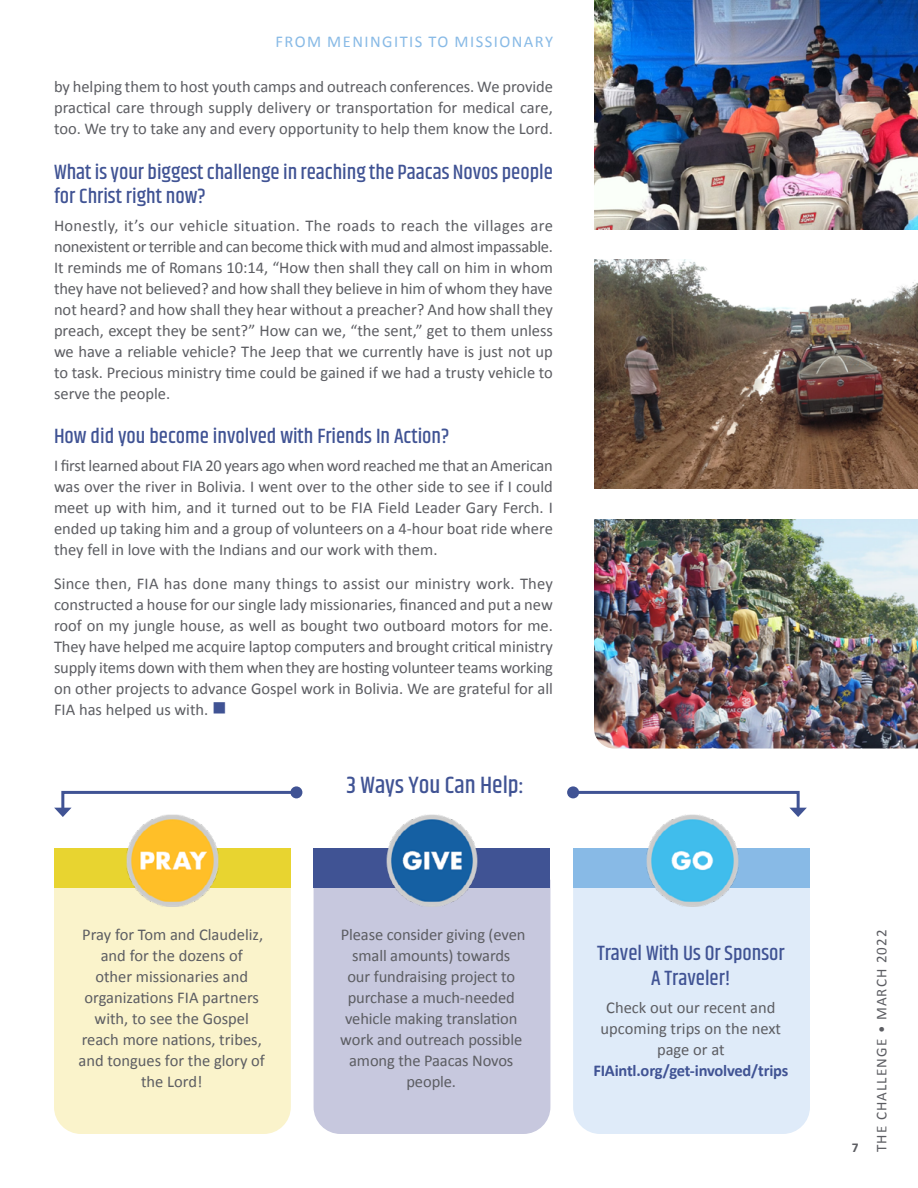
<style>
.page{position:relative;width:918px;height:1188px;background:#fff}
.page>*{position:absolute;margin:0;border:0;box-sizing:border-box;transform-origin:0 0}
.t1{font:500 24px "Khand";color:#405394}
.t2{font:500 21px/24.2px "Khand";color:#405394}
.t3{font:16.5px/21px "Calibri";color:#5c5d62;text-align:justify}
.t4{font:700 16.5px "Calibri";letter-spacing:-.015em;color:#405394}
.t5{font:16.5px "Calibri";letter-spacing:.09em;color:#88bae6}
.t6{font:15px "Calibri";letter-spacing:.075em;color:#5c5d62}
.t7{font:700 13.5px "Calibri";color:#5c5d62}
.s1{color:#405394}
</style>
<div class="page">
<div style="left:314px;top:888px;width:236px;height:246px;background:#c7c8de"></div>
<div style="left:314px;top:848px;width:236px;height:40px;background:#405394"></div>
<img style="left:386px;top:815px;width:92px;height:91px">
<hr style="left:0;top:326px;width:1px;height:106px;background:#000">
<img style="left:594px;top:519px;width:324px;height:229px">
<div style="left:54px;top:888px;width:237px;height:246px;background:#faf3cb"></div>
<div style="left:54px;top:848px;width:237px;height:40px;background:#e8d430"></div>
<img style="left:127px;top:817px;width:91px;height:89px">
<svg style="left:54px;top:790px;width:245px;height:27px"></svg>
<div style="left:290px;top:786px;width:12px;height:12px;background:#405394;border-radius:50%"></div>
<svg style="left:570px;top:789px;width:237px;height:28px"></svg>
<div style="left:567px;top:786px;width:12px;height:12px;background:#405394;border-radius:50%"></div>
<div style="left:573px;top:888px;width:237px;height:246px;background:#dfebf9"></div>
<div style="left:573px;top:848px;width:237px;height:40px;background:#88bae6"></div>
<img style="left:646px;top:815px;width:92px;height:91px">
<img style="left:594px;top:0;width:324px;height:230px">
<img style="left:594px;top:260px;width:324px;height:229px">
<p class="t5" style="left:275px;top:30px;width:279px">FROM MENINGITIS TO MISSIONARY</p>
<p class="t3" style="left:54px;top:76px;width:501px">by helping them to host youth camps and outreach conferences. We provide practical care through supply delivery or transportation for medical care, too. We try to take any and every opportunity to help them know the Lord.</p>
<p class="t2" style="left:54px;top:161px;width:500px">What is your biggest challenge in reaching the Paacas Novos people for Christ right now?</p>
<p class="t3" style="left:54px;top:214px;width:501px">Honestly, it’s our vehicle situation. The roads to reach the villages are nonexistent or terrible and can become thick with mud and almost impassable.<br>It reminds me of Romans 10:14, “How then shall they call on him in whom they have not believed? and how shall they believe in him of whom they have not heard? and how shall they hear without a preacher? And how shall they preach, except they be sent?” How can we, “the sent,” get to them unless we have a reliable vehicle? The Jeep that we currently have is just not up to task. Precious ministry time could be gained if we had a trusty vehicle to serve the people.</p>
<p class="t2" style="left:54px;top:425px;width:397px">How did you become involved with Friends In Action?</p>
<p class="t3" style="left:54px;top:454px;width:500px">I first learned about FIA 20 years ago when word reached me that an American was over the river in Bolivia. I went over to the other side to see if I could meet up with him, and it turned out to be FIA Field Leader Gary Ferch. I ended up taking him and a group of volunteers on a 4-hour boat ride where they fell in love with the Indians and our work with them.</p>
<p class="t3" style="left:54px;top:573px;width:501px">Since then, FIA has done many things to assist our ministry work. They constructed a house for our single lady missionaries, financed and put a new roof on my jungle house, as well as bought two outboard motors for me.<br>They have helped me acquire laptop computers and brought critical ministry supply items down with them when they are hosting volunteer teams working on other projects to advance Gospel work in Bolivia. We are grateful for all FIA has helped us with. <span class="s1">■</span></p>
<h1 class="t1" style="left:346px;top:770px;width:179px">3 Ways You Can Help:</h1>
<p class="t3" style="left:78px;top:923px;width:188px;text-align:center">Pray for Tom and Claudeliz, and for the dozens of<br>other missionaries and organizations FIA partners with, to see the Gospel reach more nations, tribes, and tongues for the glory of the Lord!</p>
<p class="t3" style="left:340px;top:923px;width:187px;text-align:center">Please consider giving (even small amounts) towards our fundraising project to purchase a much-needed vehicle making translation work and outreach possible among the Paacas Novos people.</p>
<p class="t2" style="left:597px;top:942px;width:189px;line-height:25.2px;text-align:center">Travel With Us Or Sponsor<br>A Traveler!</p>
<p class="t3" style="left:601px;top:996px;width:182px;text-align:center">Check out our recent and upcoming trips on the next page or at</p>
<p class="t4" style="left:593px;top:1059px;width:197px">FIAintl.org/get-involved/trips</p>
<p class="t7" style="left:852px;top:1138px;width:8px">7</p>
<p class="t6" style="left:871px;top:1152px;width:224px;rotate:-90deg">THE CHALLENGE • MARCH 2022</p>
</div>
